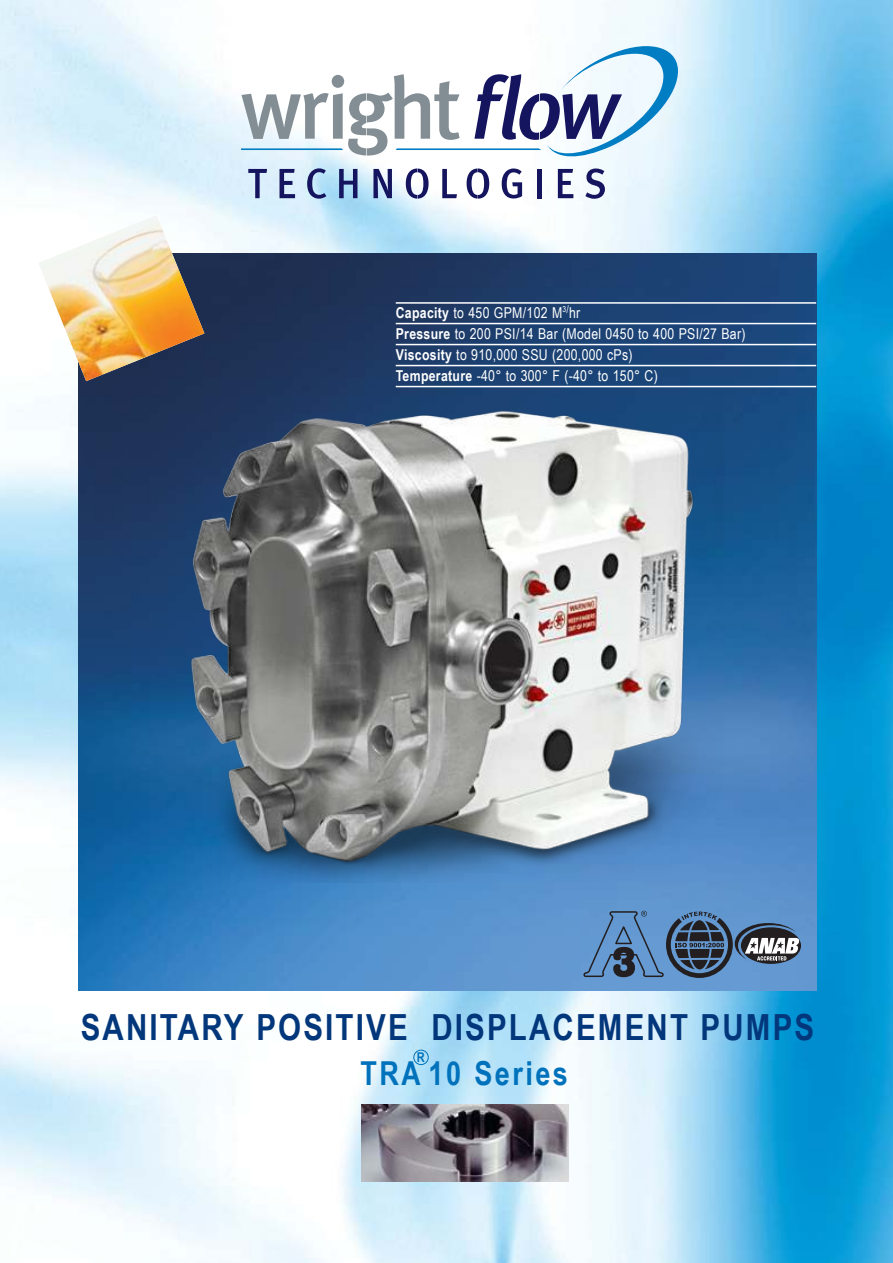
<style>
.page{position:relative;width:893px;height:1263px;background:#fff}
.page>*{position:absolute;margin:0;border:0;box-sizing:border-box;transform-origin:0 0}
.t1{font:700 36px "Arial Narrow";letter-spacing:.06em;color:#02377c}
.t2{font:700 33px "Arial Narrow";letter-spacing:.075em;color:#0072bc}
.t3{font:15px/21px "Arial Narrow";letter-spacing:.02em;color:#fff}
.t4{font:700 13.5px "Arial Narrow";color:#0072bc}
.s1{font-weight:700}
</style>
<div class="page">
<img style="left:0;top:0;width:893px;height:1263px">
<svg style="left:248px;top:169px;width:19px;height:29px"></svg>
<svg style="left:279px;top:169px;width:16px;height:29px"></svg>
<svg style="left:307px;top:168px;width:19px;height:31px"></svg>
<svg style="left:339px;top:169px;width:18px;height:29px"></svg>
<svg style="left:373px;top:169px;width:19px;height:29px"></svg>
<svg style="left:406px;top:168px;width:23px;height:31px"></svg>
<svg style="left:442px;top:169px;width:15px;height:29px"></svg>
<svg style="left:467px;top:168px;width:22px;height:31px"></svg>
<svg style="left:502px;top:168px;width:20px;height:31px"></svg>
<div style="left:537px;top:169px;width:5px;height:29px;background:#15145f"></div>
<svg style="left:558px;top:169px;width:15px;height:29px"></svg>
<svg style="left:585px;top:168px;width:20px;height:31px"></svg>
<svg style="left:241px;top:39px;width:438px;height:121px"></svg>
<img style="left:79px;top:253px;width:737px;height:737px">
<hr style="left:396px;top:302px;width:420px;height:2px;background:#fff">
<hr style="left:396px;top:323px;width:420px;height:1px;background:#fff">
<hr style="left:396px;top:344px;width:420px;height:1px;background:#fff">
<hr style="left:396px;top:365px;width:420px;height:1px;background:#fff">
<hr style="left:396px;top:386px;width:420px;height:1px;background:#fff">
<img style="left:38px;top:215px;width:166px;height:166px">
<img style="left:144px;top:391px;width:580px;height:492px">
<img style="left:362px;top:1105px;width:206px;height:77px">
<svg style="left:582px;top:910px;width:218px;height:68px;background:#57799e"></svg>
<div style="left:413px;top:1050px;width:16px;height:15px;border:1px solid #0072bc;border-radius:50%"></div>
<p class="t3" style="left:396px;top:303px;width:351px"><span class="s1">Capacity</span> to 450 GPM/102 M<sup>3</sup><sup>/</sup>hr<br><span class="s1">Pressure</span> to 200 PSI/14 Bar (Model 0450 to 400 PSI/27 Bar)<br><span class="s1">Viscosity</span> to 910,000 SSU (200,000 cPs)<br><span class="s1">Temperature</span> -40° to 300° F (-40° to 150° C)</p>
<h1 class="t1" style="left:81px;top:1012px;width:735px">SANITARY POSITIVE DISPLACEMENT PUMPS</h1>
<h2 class="t2" style="left:360px;top:1060px;width:209px">TRA 10 Series</h2>
<p class="t4" style="left:417px;top:1052px;width:9px">R</p>
</div>
